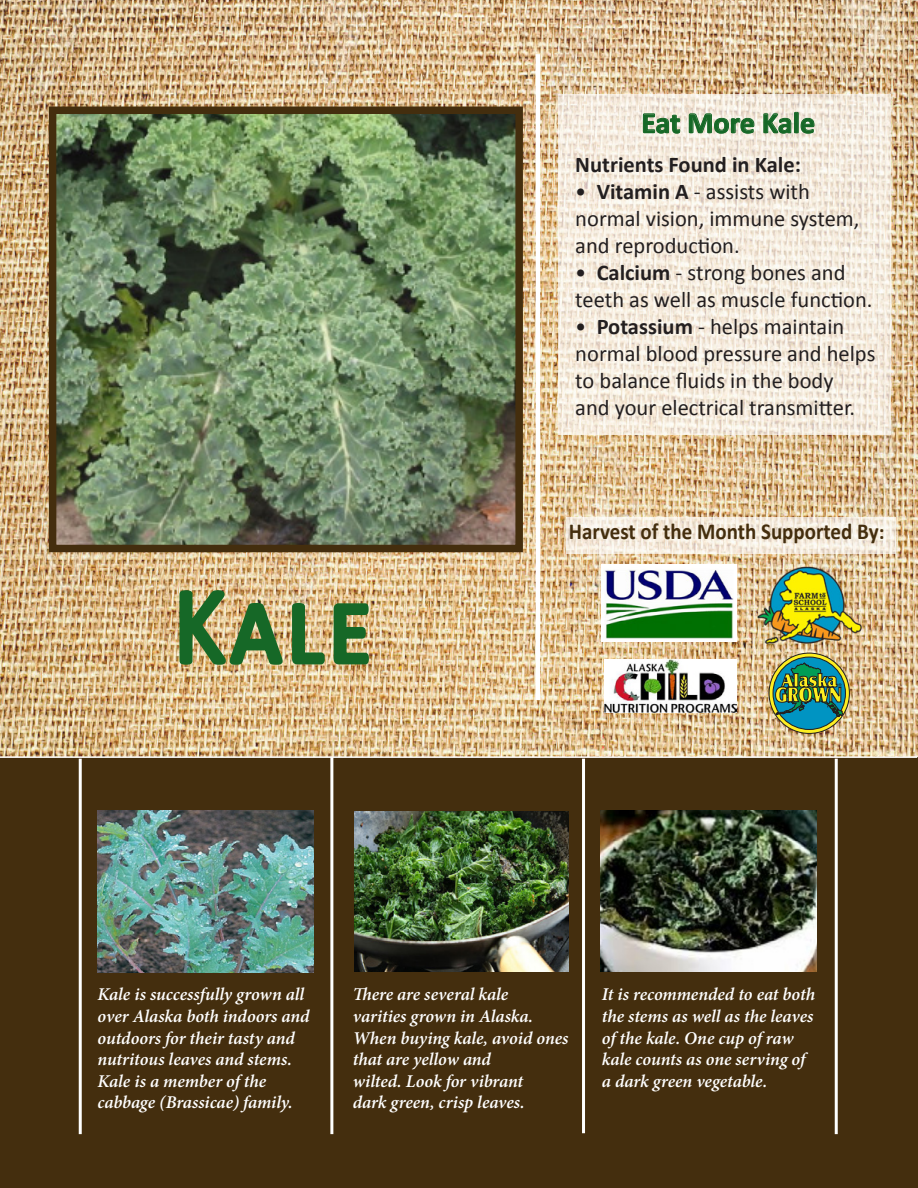
<style>
.page{position:relative;width:918px;height:1188px;background:#fff}
.page>*{position:absolute;margin:0;border:0;box-sizing:border-box;transform-origin:0 0}
.t1{font:109.8px "Calibri";color:#166827;scale:.93 1}
.t2{font:700 30px "Calibri";letter-spacing:-.005em;color:#166827}
.t3{font:700 22.95px "Calibri";color:#442e0e;scale:.92 1}
.t4{font:22.5px/27px "Calibri";color:#231f20}
.t5{font:700 22.5px "Calibri";color:#231f20}
.t6{font:italic 600 18px/21.6px "Minion Pro";letter-spacing:-.005em;color:#fff}
.s1{font-weight:700}
.s2{font-size:21px}
</style>
<div class="page">
<img style="left:1px;top:0;width:916px;height:756px">
<div style="left:0;top:757px;width:917px;height:431px;background:#442e0e"></div>
<hr style="left:0;top:756px;width:917px;height:2px;background:#fff">
<hr style="left:835px;top:759px;width:3px;height:375px;background:#fff">
<hr style="left:582px;top:759px;width:3px;height:374px;background:#fff">
<hr style="left:330px;top:757px;width:3px;height:377px;background:#fff">
<hr style="left:79px;top:759px;width:3px;height:375px;background:#fff">
<hr style="left:536px;top:54px;width:4px;height:646px;background:#fff">
<img style="left:176px;top:587px;width:196px;height:81px">
<img style="left:602px;top:564px;width:135px;height:78px">
<img style="left:755px;top:564px;width:108px;height:81px">
<svg style="left:558px;top:94px;width:332px;height:340px;background:#f3eadd"></svg>
<svg style="left:642px;top:113px;width:39px;height:21px"></svg>
<svg style="left:688px;top:112px;width:67px;height:22px"></svg>
<svg style="left:763px;top:112px;width:52px;height:22px"></svg>
<svg style="left:566px;top:518px;width:329px;height:36px;background:#f3ebde"></svg>
<svg style="left:769px;top:653px;width:80px;height:80px"></svg>
<div style="left:769px;top:653px;width:81px;height:81px;border:1px solid #231f20;border-radius:50%"></div>
<div style="left:773px;top:657px;width:72px;height:72px;background:#0094c2;border-radius:50%"></div>
<div style="left:773px;top:657px;width:73px;height:73px;border:1px solid #231f20;border-radius:50%"></div>
<svg style="left:775px;top:662px;width:68px;height:55px"></svg>
<img style="left:604px;top:659px;width:133px;height:53px">
<img style="left:58px;top:116px;width:456px;height:427px">
<div style="left:49px;top:107px;width:474px;height:445px;border:8px solid #442e0e"></div>
<img style="left:98px;top:811px;width:216px;height:162px">
<img style="left:600px;top:810px;width:216px;height:162px">
<img style="left:355px;top:811px;width:214px;height:161px">
<h2 class="t2" style="left:641px;top:104px;width:175px">Eat More Kale</h2>
<p class="t5" style="left:575px;top:150px;width:227px">Nutrients Found in Kale:</p>
<p class="t4" style="left:575px;top:178px;width:286px">• <span class="s1">Vitamin A</span> - assists with normal vision, immune system, and reproduction.</p>
<p class="t4" style="left:575px;top:259px;width:299px">• <span class="s1">Calcium</span> - strong bones and teeth as well as muscle function.</p>
<p class="t4" style="left:575px;top:313px;width:302px">• <span class="s1">Potassium</span> - helps maintain normal blood pressure and helps to balance fluids in the body<br>and your electrical transmitter.</p>
<h1 class="t1" style="left:173px;top:556px;width:216px">Kale</h1>
<p class="t3" style="left:569px;top:517px;width:345px">Harvest of the Month Supported By<span class="s2">:</span></p>
<p class="t6" style="left:98px;top:984px;width:214px">Kale is successfully grown all over Alaska both indoors and outdoors for their tasty and nutritous leaves and stems.<br>Kale is a member of the cabbage (Brassicae) family.</p>
<p class="t6" style="left:353px;top:984px;width:217px">There are several kale<br>varities grown in Alaska.<br>When buying kale, avoid ones that are yellow and<br>wilted. Look for vibrant<br>dark green, crisp leaves.</p>
<p class="t6" style="left:602px;top:984px;width:215px">It is recommended to eat both the stems as well as the leaves of the kale. One cup of raw kale counts as one serving of a dark green vegetable.</p>
</div>
